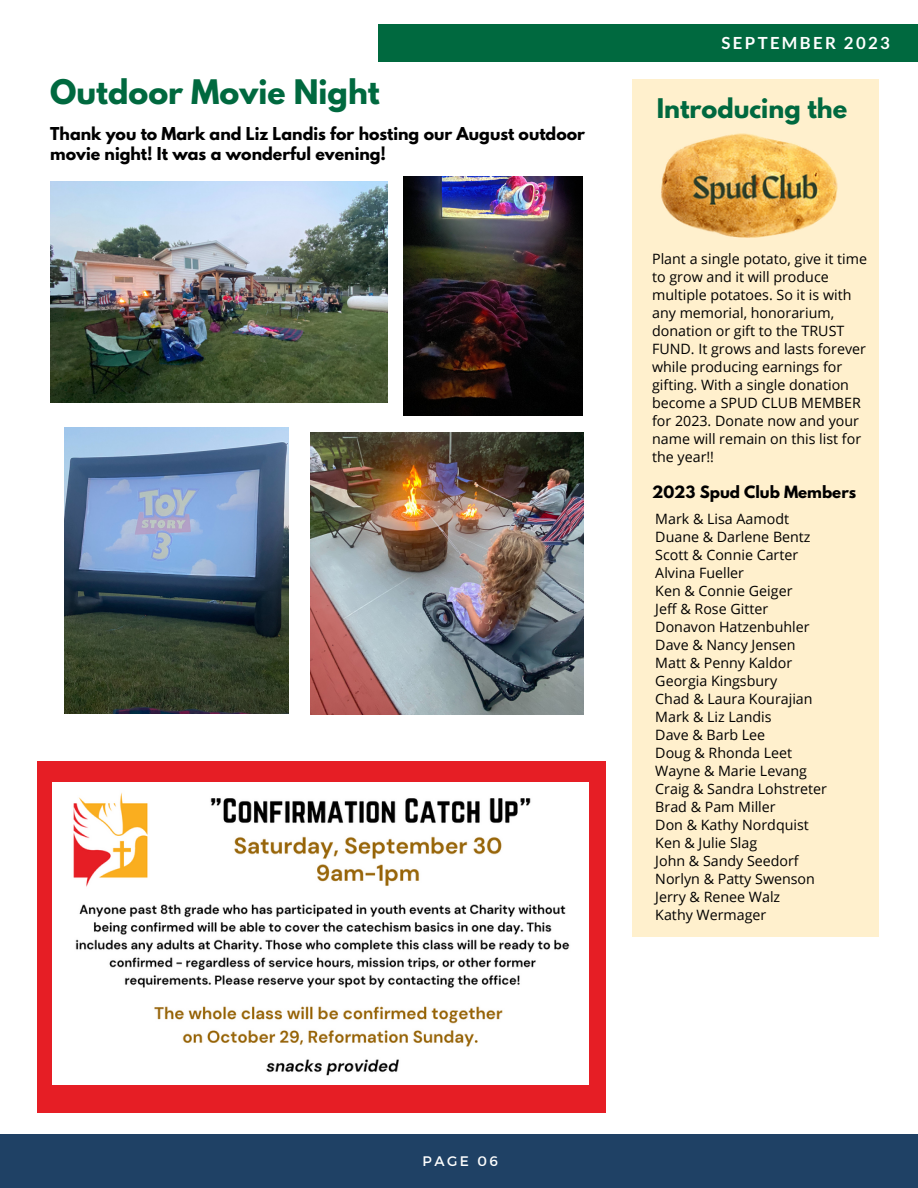
<style>
.page{position:relative;width:918px;height:1188px;background:#fff}
.page>*{position:absolute;margin:0;border:0;box-sizing:border-box;transform-origin:0 0}
.t1{font:700 30px "League Spartan";color:#00693f}
.t2{font:700 24px "League Spartan";color:#00693f}
.t3{font:700 16.8px "Lato";letter-spacing:.14em;color:#fff}
.t4{font:700 15.75px/20.2px "League Spartan";color:#000}
.t5{font:700 15px "League Spartan";color:#000}
.t6{font:14.25px/18px "Open Sans";color:#000}
.t7{font:13.8px "Montserrat";letter-spacing:.18em;color:#fff}
</style>
<div class="page">
<div style="left:0;top:1134px;width:918px;height:54px;background:#1f4165"></div>
<div style="left:378px;top:25px;width:540px;height:37px;background:#00693f"></div>
<div style="left:632px;top:79px;width:246px;height:858px;background:#fff0cd"></div>
<img style="left:661px;top:133px;width:177px;height:105px">
<img style="left:64px;top:427px;width:224px;height:287px">
<img style="left:50px;top:182px;width:338px;height:220px">
<img style="left:403px;top:176px;width:179px;height:240px">
<img style="left:311px;top:432px;width:272px;height:283px">
<div style="left:38px;top:761px;width:568px;height:352px;background:#e61e25"></div>
<img style="left:53px;top:783px;width:535px;height:301px">
<p class="t1" style="left:50px;top:77px;width:331px">Outdoor Movie Night</p>
<p class="t4" style="left:50px;top:126px;width:536px">Thank you to Mark and Liz Landis for hosting our August outdoor movie night! It was a wonderful evening!</p>
<p class="t3" style="left:722px;top:32px;width:170px">SEPTEMBER 2023</p>
<p class="t2" style="left:657px;top:96px;width:192px">Introducing the</p>
<p class="t6" style="left:652px;top:249px;width:216px">Plant a single potato, give it time to grow and it will produce multiple potatoes. So it is with any memorial, honorarium, donation or gift to the TRUST<br>FUND. It grows and lasts forever while producing earnings for gifting. With a single donation become a SPUD CLUB MEMBER for 2023. Donate now and your name will remain on this list for the year!!</p>
<p class="t5" style="left:652px;top:484px;width:206px">2023 Spud Club Members</p>
<p class="t6" style="left:655px;top:509px;width:135px">Mark &amp; Lisa Aamodt</p>
<p class="t6" style="left:655px;top:527px;width:157px">Duane &amp; Darlene Bentz</p>
<p class="t6" style="left:655px;top:545px;width:144px">Scott &amp; Connie Carter</p>
<p class="t6" style="left:655px;top:563px;width:90px">Alvina Fueller</p>
<p class="t6" style="left:655px;top:581px;width:139px">Ken &amp; Connie Geiger</p>
<p class="t6" style="left:655px;top:599px;width:114px">Jeff &amp; Rose Gitter</p>
<p class="t6" style="left:655px;top:617px;width:156px">Donavon Hatzenbuhler</p>
<p class="t6" style="left:655px;top:635px;width:142px">Dave &amp; Nancy Jensen</p>
<p class="t6" style="left:655px;top:653px;width:138px">Matt &amp; Penny Kaldor</p>
<p class="t6" style="left:655px;top:671px;width:123px">Georgia Kingsbury</p>
<p class="t6" style="left:655px;top:689px;width:159px">Chad &amp; Laura Kourajian</p>
<p class="t6" style="left:655px;top:707px;width:118px">Mark &amp; Liz Landis</p>
<p class="t6" style="left:655px;top:725px;width:111px">Dave &amp; Barb Lee</p>
<p class="t6" style="left:655px;top:743px;width:138px">Doug &amp; Rhonda Leet</p>
<p class="t6" style="left:655px;top:761px;width:153px">Wayne &amp; Marie Levang</p>
<p class="t6" style="left:655px;top:779px;width:173px">Craig &amp; Sandra Lohstreter</p>
<p class="t6" style="left:655px;top:797px;width:122px">Brad &amp; Pam Miller</p>
<p class="t6" style="left:655px;top:815px;width:155px">Don &amp; Kathy Nordquist</p>
<p class="t6" style="left:655px;top:833px;width:103px">Ken &amp; Julie Slag</p>
<p class="t6" style="left:655px;top:851px;width:145px">John &amp; Sandy Seedorf</p>
<p class="t6" style="left:655px;top:869px;width:161px">Norlyn &amp; Patty Swenson</p>
<p class="t6" style="left:655px;top:887px;width:126px">Jerry &amp; Renee Walz</p>
<p class="t6" style="left:655px;top:905px;width:113px">Kathy Wermager</p>
<p class="t7" style="left:423px;top:1153px;width:77px">PAGE 06</p>
</div>
